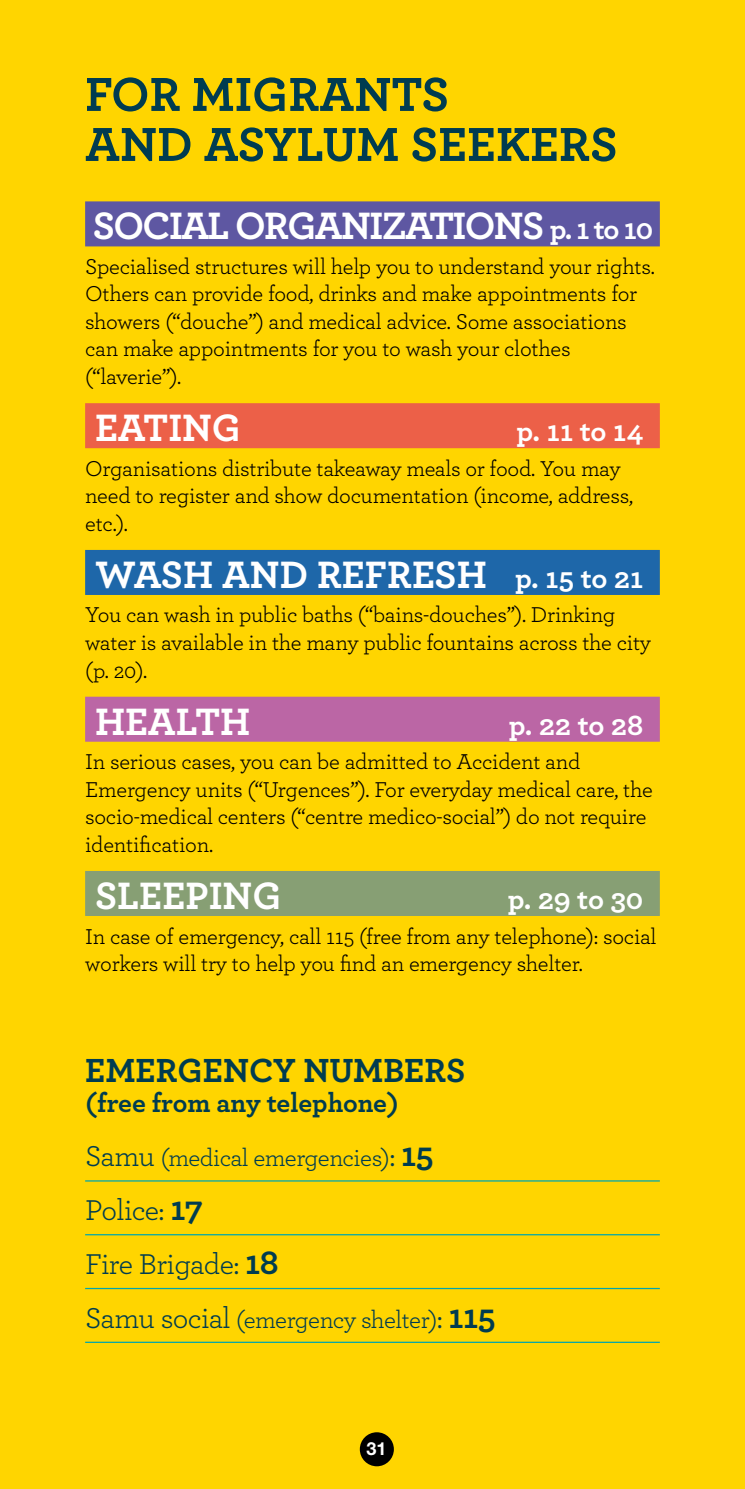
<style>
.page{position:relative;width:745px;height:1489px;background:#fff}
.page>*{position:absolute;margin:0;border:0;box-sizing:border-box;transform-origin:0 0}
.titre_chapitre{font:700 50px/50px "Archer";color:#003c50}
.titre_chapitre-2{font:700 40px "Archer";letter-spacing:-.01em;color:#fff}
.titre_chapitre-3{font:700 40px "Archer";letter-spacing:-.04em;color:#fff}
.titre_chapitre-4{font:700 35px "Archer";color:#003c50}
.titre_chapitre-5{font:700 30px "Archer";letter-spacing:-.01em;color:#fff}
.numéros{font:30px "Archer";letter-spacing:-.02em;color:#003c50}
.titre_chapitre-6{font:700 27.5px "Archer";color:#003c50}
.numéros-2{font:25px "Archer";letter-spacing:-.02em;color:#003c50}
.texte_courant{font:22.5px/27.5px "Archer";letter-spacing:-.01em;color:#000}
.t1{font:700 18px "Helvetica Neue";color:#fff}
.s1{font-size:30px}
.s2{font-weight:700;font-size:35px}
</style>
<div class="page">
<div style="left:0;top:0;width:744px;height:1488px;background:#ffd500"></div>
<div style="left:85px;top:201px;width:574px;height:45px;background:#5e57a2"></div>
<div style="left:85px;top:403px;width:574px;height:45px;background:#ec6048"></div>
<div style="left:85px;top:550px;width:574px;height:45px;background:#1e67a9"></div>
<div style="left:85px;top:696px;width:574px;height:45px;background:#bb66a5"></div>
<div style="left:85px;top:870px;width:574px;height:45px;background:#879f74"></div>
<hr style="left:85px;top:1180px;width:574px;height:1px;background:#00a6ae">
<hr style="left:85px;top:1233px;width:574px;height:2px;background:#00a6ae">
<hr style="left:85px;top:1287px;width:574px;height:1px;background:#00a6ae">
<hr style="left:85px;top:1341px;width:574px;height:1px;background:#00a6ae">
<div style="left:359px;top:1431px;width:34px;height:35px;background:#000;border-radius:50%"></div>
<p class="titre_chapitre" style="left:85px;top:66px;width:533px">FOR MIGRANTS<br>AND ASYLUM SEEKERS</p>
<p class="titre_chapitre-3" style="left:93px;top:194px;width:561px">SOCIAL ORGANIZATIONS <span class="s1">p. 1 to 10</span></p>
<p class="texte_courant" style="left:85px;top:251px;width:571px">Specialised structures will help you to understand your rights.<br>Others can provide food, drinks and make appointments for showers (“douche”) and medical advice. Some associations can make appointments for you to wash your clothes (“laverie”).</p>
<p class="titre_chapitre-2" style="left:95px;top:396px;width:147px">EATING</p>
<p class="titre_chapitre-5" style="left:516px;top:407px;width:128px">p. 11 to 14</p>
<p class="texte_courant" style="left:85px;top:453px;width:549px">Organisations distribute takeaway meals or food. You may need to register and show documentation (income, address, etc.).</p>
<p class="titre_chapitre-2" style="left:95px;top:543px;width:549px">WASH AND REFRESH <span class="s1">p. 15 to 21</span></p>
<p class="texte_courant" style="left:85px;top:600px;width:567px">You can wash in public baths (“bains-douches”). Drinking water is available in the many public fountains across the city (p. 20).</p>
<p class="titre_chapitre-2" style="left:95px;top:689px;width:157px">HEALTH</p>
<p class="titre_chapitre-5" style="left:508px;top:701px;width:136px">p. 22 to 28</p>
<p class="texte_courant" style="left:85px;top:747px;width:569px">In serious cases, you can be admitted to Accident and Emergency units (“Urgences”). For everyday medical care, the socio-medical centers (“centre medico-social”) do not require identification.</p>
<p class="titre_chapitre-2" style="left:95px;top:864px;width:188px">SLEEPING</p>
<p class="titre_chapitre-5" style="left:507px;top:875px;width:137px">p. 29 to 30</p>
<p class="texte_courant" style="left:85px;top:921px;width:572px">In case of emergency, call 115 (free from any telephone): social workers will try to help you find an emergency shelter.</p>
<p class="titre_chapitre-4" style="left:85px;top:1042px;width:382px">EMERGENCY NUMBERS</p>
<p class="titre_chapitre-6" style="left:85px;top:1081px;width:315px">(free from any telephone)</p>
<p class="numéros-2" style="left:85px;top:1140px;width:350px"><span class="s1">Samu</span> (medical emergencies)<span class="s1">:</span> <span class="s2">15</span></p>
<p class="numéros" style="left:85px;top:1189px;width:120px">Police: <span class="s2">17</span></p>
<p class="numéros" style="left:85px;top:1242px;width:195px">Fire Brigade: <span class="s2">18</span></p>
<p class="numéros-2" style="left:85px;top:1301px;width:412px"><span class="s1">Samu social</span> (emergency shelter)<span class="s1">:</span> <span class="s2">115</span></p>
<p class="t1" style="left:366px;top:1436px;width:22px">31</p>
</div>
